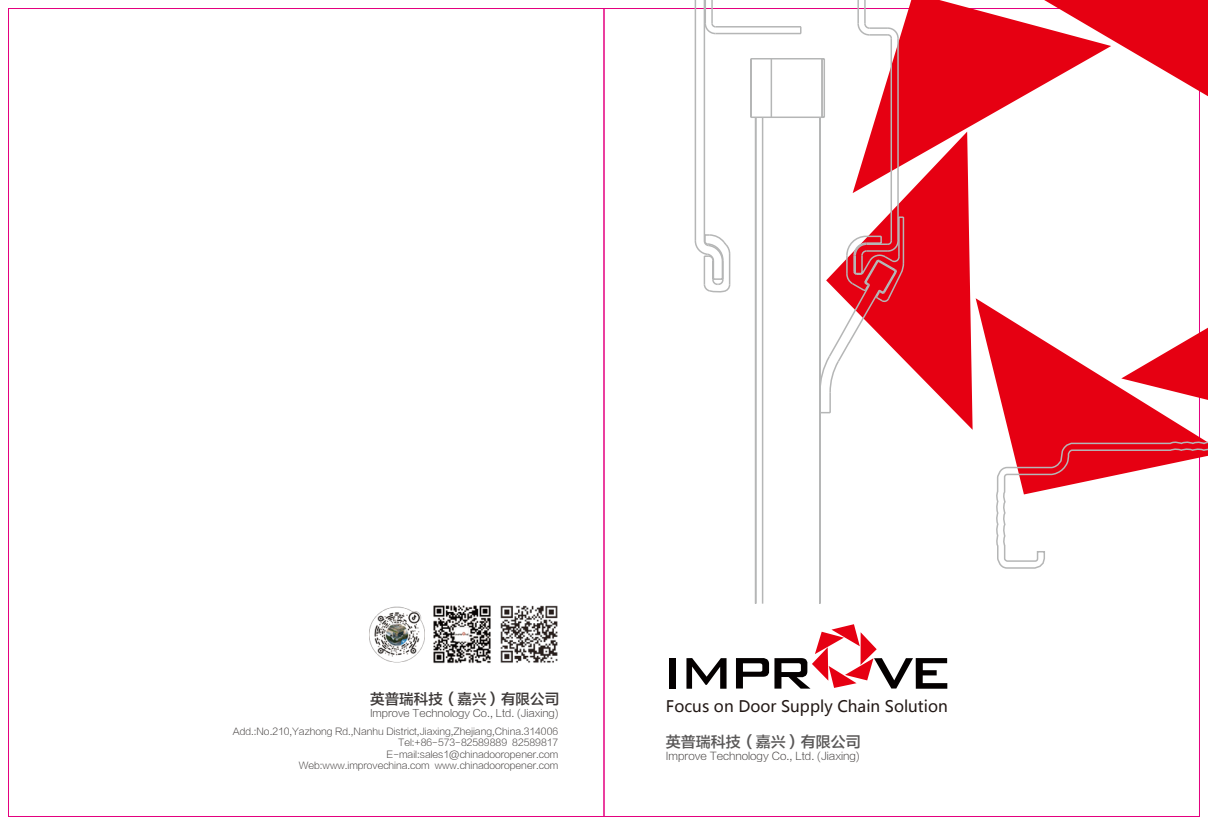
<style>
.page{position:relative;width:1208px;height:825px;background:#fff}
.page>*{position:absolute;margin:0;border:0;box-sizing:border-box;transform-origin:0 0}
.t1{font:15.8px "Microsoft Ya Hei";color:#221815}
.t2{font:15px "FZLTZHK GBK1 0";color:#595757}
.t3{font:14.5px "FZLTZHK GBK1 0";color:#3e3a39}
.t4{font:10.5px "FZLTXHJW GB1 0";color:#3e3a39}
.t5{font:10.2px "FZLTXHJW GB1 0";color:#3e3a39}
.t6{font:9.4px/11.2px "FZLTXHJW GB1 0";color:#3e3a39;text-align:right}
</style>
<div class="page">
<img style="left:500px;top:605px;width:58px;height:58px">
<div style="left:669px;top:658px;width:7px;height:31px;background:#040000"></div>
<svg style="left:686px;top:658px;width:40px;height:31px"></svg>
<svg style="left:736px;top:624px;width:211px;height:65px"></svg>
<svg style="left:905px;top:0;width:95px;height:132px;background:#e71324"></svg>
<svg style="left:905px;top:132px;width:67px;height:297px;fill:#e60012"></svg>
<svg style="left:975px;top:298px;width:231px;height:143px;fill:#e60012"></svg>
<svg style="left:1121px;top:230px;width:87px;height:197px"></svg>
<svg style="left:1000px;top:0;width:208px;height:123px"></svg>
<svg style="left:694px;top:0;width:211px;height:604px"></svg>
<svg style="left:996px;top:441px;width:212px;height:128px"></svg>
<img style="left:440px;top:605px;width:51px;height:59px">
<img style="left:369px;top:605px;width:71px;height:59px">
<h3 class="t3" style="left:370px;top:690px;width:190px">英普瑞科技（嘉兴）有限公司</h3>
<p class="t5" style="left:370px;top:708px;width:190px">Improve Technology Co., Ltd. (Jiaxing)</p>
<p class="t6" style="left:233px;top:726px;width:327px">Add.:No.210,Yazhong Rd.,Nanhu District,Jiaxing,Zhejiang,China.314006<br>Tel:+86- 573- 82589889 82589817<br>E- mail:sales1@chinadooropener.com<br>Web:www.improvechina.com www.chinadooropener.com</p>
<h1 class="t1" style="left:666px;top:695px;width:283px">Focus on Door Supply Chain Solution</h1>
<h2 class="t2" style="left:666px;top:733px;width:196px">英普瑞科技（嘉兴）有限公司</h2>
<p class="t4" style="left:666px;top:751px;width:195px">Improve Technology Co., Ltd. (Jiaxing)</p>
</div>
